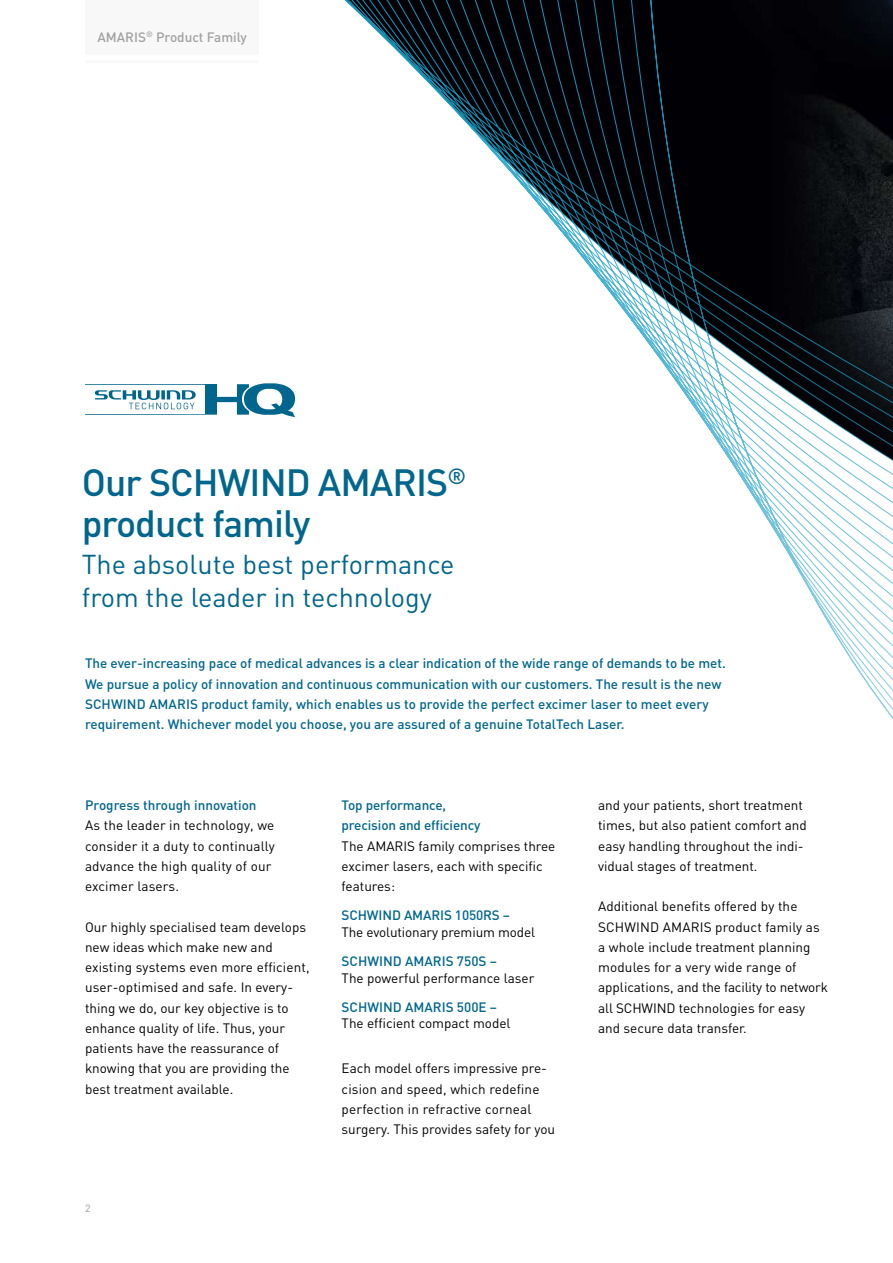
<style>
.page{position:relative;width:893px;height:1263px;background:#fff}
.page>*{position:absolute;margin:0;border:0;box-sizing:border-box;transform-origin:0 0}
.t1{font:500 37.5px/40.5px "DIN Schwind";letter-spacing:-.025em;color:#00668d}
.t2{font:27px/33px "DIN Schwind";color:#00668d}
.t3{font:13.5px/20.2px "DIN Schwind";color:#000}
.t4{font:500 13.5px/20.2px "DIN Schwind";color:#00668d}
.t5{font:500 13.5px "DIN Schwind";color:#a0a1a1}
.t6{font:500 10.5px "DIN Schwind";color:#b1b2b3}
</style>
<div class="page">
<svg style="left:294px;top:0;width:599px;height:719px"></svg>
<svg style="left:85px;top:383px;width:210px;height:34px"></svg>
<hr style="left:85px;top:60px;width:174px;height:3px;background:#f8f8f8">
<div style="left:85px;top:0;width:174px;height:55px;background:#f8f8f8"></div>
<p class="t5" style="left:97px;top:28px;width:151px">AMARIS<sup>®</sup> Product Family</p>
<h1 class="t1" style="left:82px;top:461px;width:386px">Our SCHWIND AMARIS<sup>® </sup>product family</h1>
<h2 class="t2" style="left:82px;top:547px;width:374px">The absolute best performance from the leader in technology</h2>
<p class="t4" style="left:85px;top:653px;width:642px">The ever-increasing pace of medical advances is a clear indication of the wide range of demands to be met.<br>We pursue a policy of innovation and continuous communication with our customers. The result is the new SCHWIND AMARIS product family, which enables us to provide the perfect excimer laser to meet every requirement. Whichever model you choose, you are assured of a genuine TotalTech Laser.</p>
<p class="t4" style="left:85px;top:795px;width:173px">Progress through innovation</p>
<p class="t3" style="left:85px;top:815px;width:191px">As the leader in technology, we consider it a duty to continually advance the high quality of our excimer lasers.</p>
<p class="t3" style="left:85px;top:916px;width:226px">Our highly specialised team develops new ideas which make new and existing systems even more efficient, user-optimised and safe. In every&shy;thing we do, our key objective is to enhance quality of life. Thus, your patients have the reassurance of knowing that you are providing the best treatment available.</p>
<p class="t6" style="left:85px;top:1201px;width:7px">2</p>
<p class="t4" style="left:342px;top:795px;width:140px">Top performance, precision and efficiency</p>
<p class="t3" style="left:342px;top:835px;width:215px">The AMARIS family comprises three excimer lasers, each with specific features:</p>
<p class="t4" style="left:342px;top:905px;width:170px">SCHWIND AMARIS 1050RS –</p>
<p class="t3" style="left:342px;top:922px;width:195px">The evolutionary premium model</p>
<p class="t4" style="left:342px;top:951px;width:157px">SCHWIND AMARIS 750S –</p>
<p class="t3" style="left:342px;top:967px;width:194px">The powerful performance laser</p>
<p class="t4" style="left:342px;top:996px;width:157px">SCHWIND AMARIS 500E –</p>
<p class="t3" style="left:342px;top:1013px;width:170px">The efficient compact model</p>
<p class="t3" style="left:342px;top:1058px;width:215px">Each model offers impressive pre&shy;cision and speed, which redefine perfection in refractive corneal surgery. This provides safety for you</p>
<p class="t3" style="left:598px;top:795px;width:210px">and your patients, short treatment times, but also patient comfort and easy handling throughout the indi&shy;vidual stages of treatment.</p>
<p class="t3" style="left:598px;top:896px;width:231px">Additional benefits offered by the SCHWIND AMARIS product family as a whole include treatment planning modules for a very wide range of applications, and the facility to network all SCHWIND technologies for easy and secure data transfer.</p>
</div>
